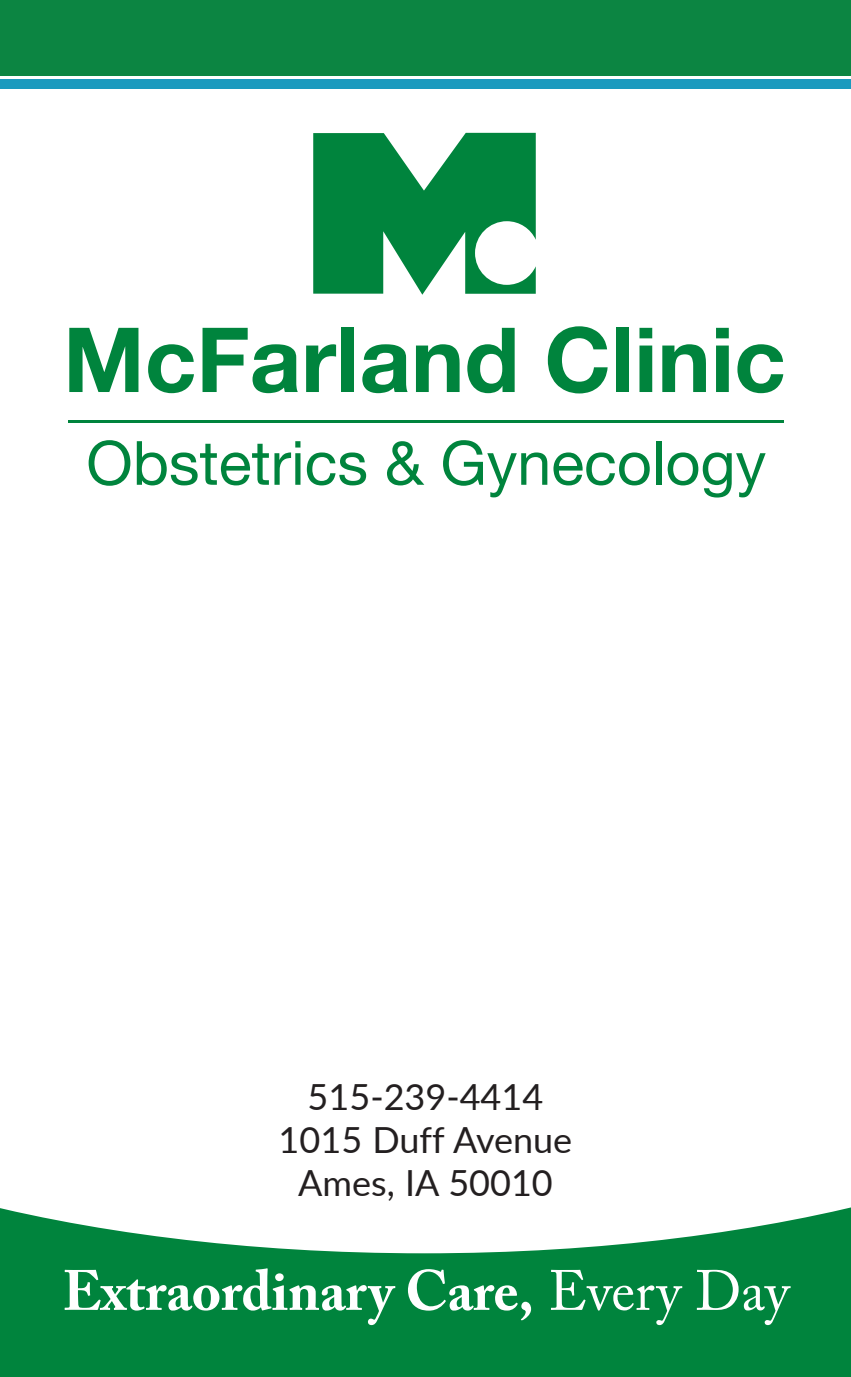
<style>
.page{position:relative;width:851px;height:1377px;background:#fff}
.page>*{position:absolute;margin:0;border:0;box-sizing:border-box;transform-origin:0 0}
.t1{font:700 90px "Helvetica Neue";color:#00843d}
.t2{font:60.98px "Helvetica Neue";color:#00843d}
.t3{font:700 56.25px "Adobe Caslon Pro";color:#fff}
.t4{font:36px "Lato";color:#231f20}
.s1{font-weight:400}
</style>
<div class="page">
<div style="left:0;top:0;width:850px;height:76px;background:#0c8542"></div>
<div style="left:0;top:79px;width:850px;height:10px;background:#1b9abe"></div>
<svg style="left:313px;top:133px;width:222px;height:162px"></svg>
<hr style="left:69px;top:420px;width:715px;height:3px;background:#00843d">
<svg style="left:0;top:1207px;width:850px;height:170px;fill:#00843d"></svg>
<p class="t1" style="left:63px;top:289px;width:724px">McFarland Clinic</p>
<p class="t2" style="left:86px;top:419px;width:681px">Obstetrics &amp; Gynecology</p>
<p class="t4" style="left:307px;top:1071px;width:237px">515-239-4414</p>
<p class="t4" style="left:279px;top:1114px;width:295px">1015 Duff Avenue</p>
<p class="t4" style="left:298px;top:1157px;width:256px">Ames, IA 50010</p>
<p class="t3" style="left:63px;top:1257px;width:728px">Extraordinary Care, <span class="s1">Every Day</span></p>
</div>
